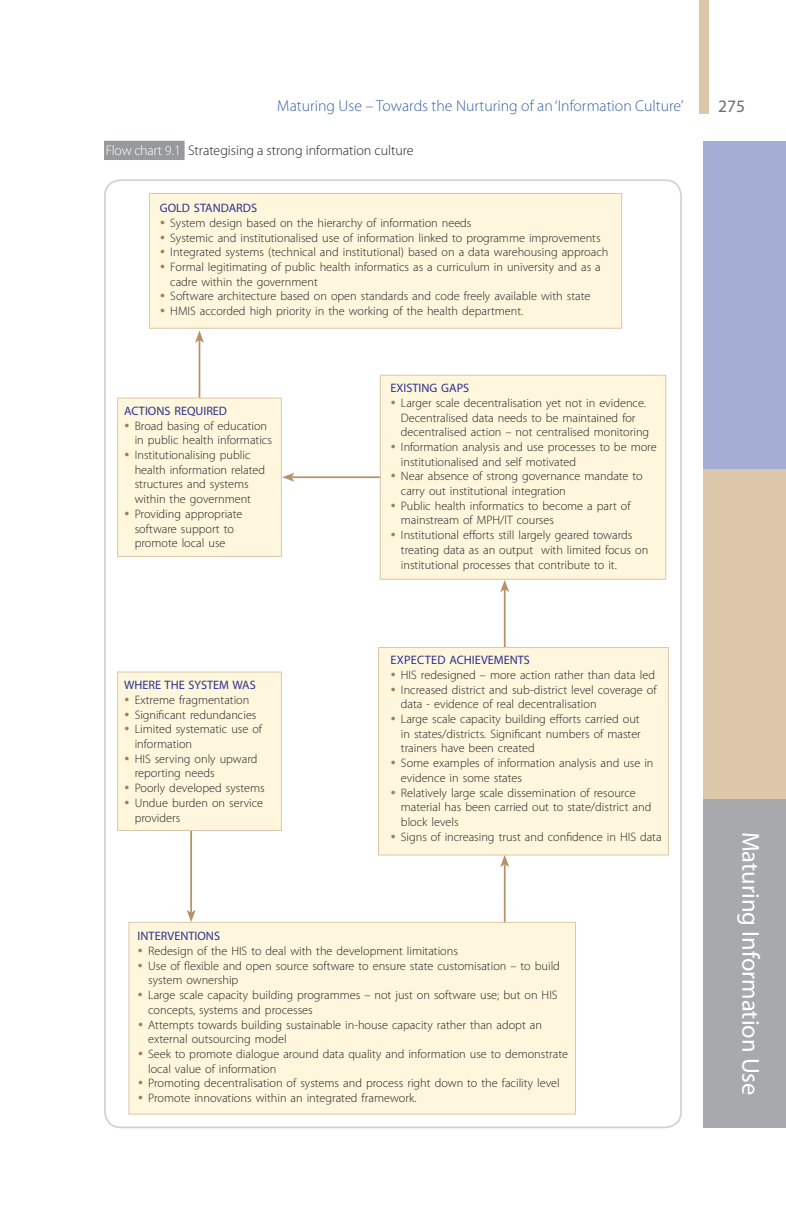
<style>
.page{position:relative;width:786px;height:1227px;background:#fff}
.page>*{position:absolute;margin:0;border:0;box-sizing:border-box;transform-origin:0 0}
.t1{font:24.5px "Myriad Pro";color:#fff}
.t2{font:17.5px "Myriad Pro";color:#6c6d70}
.t3{font:300 15.75px "Myriad Pro";color:#3b61a4}
.t4{font:300 14px "Myriad Pro";color:#231f20}
.t5{font:300 12.25px/14.7px "Myriad Pro";color:#231f20}
.t6{font:12.25px "Myriad Pro";color:#2e3092}
.s1{color:#fff}
.s2{color:#a67c4d}
</style>
<div class="page">
<svg style="left:699px;top:0;width:10px;height:113px"></svg>
<div style="left:703px;top:141px;width:82px;height:328px;background:#a4aed4"></div>
<div style="left:703px;top:469px;width:82px;height:330px;background:#dcc7aa"></div>
<div style="left:703px;top:799px;width:82px;height:328px;background:#a8a9ad"></div>
<div style="left:104px;top:141px;width:80px;height:19px;background:#97999c"></div>
<hr style="left:198px;top:340px;width:2px;height:58px;background:#b79268">
<svg style="left:195px;top:330px;width:9px;height:13px"></svg>
<hr style="left:291px;top:476px;width:89px;height:2px;background:#b79268">
<svg style="left:282px;top:473px;width:12px;height:8px"></svg>
<hr style="left:503px;top:589px;width:2px;height:58px;background:#b79268">
<svg style="left:500px;top:580px;width:9px;height:12px"></svg>
<hr style="left:190px;top:830px;width:2px;height:82px;background:#b79268">
<svg style="left:187px;top:909px;width:8px;height:13px"></svg>
<hr style="left:503px;top:864px;width:2px;height:58px;background:#b79268">
<svg style="left:500px;top:855px;width:9px;height:12px"></svg>
<div style="left:128px;top:922px;width:448px;height:192px;background:#fef7dd;border:1px solid #dcc7aa"></div>
<div style="left:117px;top:671px;width:165px;height:160px;background:#fef7dd;border:1px solid #dcc7aa"></div>
<div style="left:149px;top:193px;width:473px;height:136px;background:#fef7dd;border:1px solid #dcc7aa"></div>
<div style="left:380px;top:375px;width:286px;height:204px;background:#fef7dd;border:1px solid #dcc7aa"></div>
<div style="left:378px;top:647px;width:290px;height:208px;background:#fef7dd;border:1px solid #dcc7aa"></div>
<div style="left:117px;top:397px;width:165px;height:160px;background:#fef7dd;border:1px solid #dcc7aa"></div>
<p class="t3" style="left:277px;top:97px;width:407px">Maturing Use – Towards the Nurturing of an ‘Information Culture’</p>
<h2 class="t2" style="left:718px;top:95px;width:28px">275</h2>
<p class="t4" style="left:106px;top:142px;width:309px"><span class="s1">Flow chart 9.1</span> Strategising a strong information culture</p>
<p class="t6" style="left:160px;top:200px;width:98px">GOLD STANDARDS</p>
<p class="t5" style="left:160px;top:216px;width:313px"><span class="s2">•</span> System design based on the hierarchy of information needs</p>
<p class="t5" style="left:160px;top:230px;width:442px"><span class="s2">•</span> Systemic and institutionalised use of information linked to programme improvements</p>
<p class="t5" style="left:160px;top:245px;width:450px"><span class="s2">•</span> Integrated systems (technical and institutional) based on a data warehousing approach</p>
<p class="t5" style="left:170px;top:260px;width:432px;text-indent:-11px"><span class="s2">•</span> Formal legitimating of public health informatics as a curriculum in university and as a cadre within the government</p>
<p class="t5" style="left:160px;top:289px;width:432px"><span class="s2">•</span> Software architecture based on open standards and code freely available with state</p>
<p class="t5" style="left:160px;top:304px;width:365px"><span class="s2">•</span> HMIS accorded high priority in the working of the health department.</p>
<p class="t6" style="left:124px;top:403px;width:104px">ACTIONS REQUIRED</p>
<p class="t5" style="left:135px;top:418px;width:139px;text-indent:-11px"><span class="s2">•</span> Broad basing of education in public health informatics</p>
<p class="t5" style="left:135px;top:448px;width:132px;text-indent:-11px"><span class="s2">•</span> Institutionalising public health information related structures and systems within the government</p>
<p class="t5" style="left:124px;top:506px;width:120px;text-align:center"><span class="s2">•</span> Providing appropriate software support to promote local use</p>
<p class="t6" style="left:124px;top:677px;width:132px">WHERE THE SYSTEM WAS</p>
<p class="t5" style="left:124px;top:692px;width:127px"><span class="s2">•</span> Extreme fragmentation</p>
<p class="t5" style="left:124px;top:707px;width:134px"><span class="s2">•</span> Significant redundancies</p>
<p class="t5" style="left:135px;top:722px;width:129px;text-indent:-11px"><span class="s2">•</span> Limited systematic use of information</p>
<p class="t5" style="left:135px;top:751px;width:124px;text-indent:-11px"><span class="s2">•</span> HIS serving only upward reporting needs</p>
<p class="t5" style="left:124px;top:781px;width:142px"><span class="s2">•</span> Poorly developed systems</p>
<p class="t5" style="left:135px;top:795px;width:130px;text-indent:-11px"><span class="s2">•</span> Undue burden on service providers</p>
<p class="t6" style="left:390px;top:380px;width:79px">EXISTING GAPS</p>
<p class="t5" style="left:401px;top:395px;width:250px;text-indent:-11px"><span class="s2">•</span> Larger scale decentralisation yet not in evidence.<br>Decentralised data needs to be maintained for decentralised action – not centralised monitoring</p>
<p class="t5" style="left:401px;top:439px;width:257px;text-indent:-11px"><span class="s2">•</span> Information analysis and use processes to be more institutionalised and self motivated</p>
<p class="t5" style="left:401px;top:469px;width:243px;text-indent:-11px"><span class="s2">•</span> Near absence of strong governance mandate to carry out institutional integration</p>
<p class="t5" style="left:401px;top:498px;width:231px;text-indent:-11px"><span class="s2">•</span> Public health informatics to become a part of mainstream of MPH/IT courses</p>
<p class="t5" style="left:401px;top:528px;width:249px;text-indent:-11px"><span class="s2">•</span> Institutional efforts still largely geared towards treating data as an output with limited focus on institutional processes that contribute to it.</p>
<p class="t6" style="left:390px;top:652px;width:140px">EXP ECTED ACHIEVEMENTS</p>
<p class="t5" style="left:390px;top:667px;width:266px"><span class="s2">•</span> HIS redesigned – more action rather than data led</p>
<p class="t5" style="left:401px;top:682px;width:257px;text-indent:-11px"><span class="s2">•</span> Increased district and sub-district level coverage of data - evidence of real decentralisation</p>
<p class="t5" style="left:401px;top:711px;width:241px;text-align:justify;text-indent:-11px"><span class="s2">•</span> Large scale capacity building efforts carried out in states/districts. Significant numbers of master trainers have been created</p>
<p class="t5" style="left:401px;top:755px;width:254px;text-indent:-11px"><span class="s2">•</span> Some examples of information analysis and use in evidence in some states</p>
<p class="t5" style="left:401px;top:785px;width:252px;text-indent:-11px"><span class="s2">•</span> Relatively large scale dissemination of resource material has been carried out to state/district and block levels</p>
<p class="t5" style="left:390px;top:829px;width:273px"><span class="s2">•</span> Signs of increasing trust and confidence in HIS data</p>
<p class="t6" style="left:138px;top:928px;width:83px">INTERVENTIONS</p>
<p class="t5" style="left:138px;top:943px;width:322px"><span class="s2">•</span> Redesign of the HIS to deal with the development limitations</p>
<p class="t5" style="left:148px;top:958px;width:413px;text-indent:-11px"><span class="s2">•</span> Use of flexible and open source software to ensure state customisation – to build system ownership</p>
<p class="t5" style="left:148px;top:987px;width:410px;text-indent:-11px"><span class="s2">•</span> Large scale capacity building programmes – not just on software use; but on HIS concepts, systems and processes</p>
<p class="t5" style="left:148px;top:1017px;width:395px;text-indent:-11px"><span class="s2">•</span> Attempts towards building sustainable in-house capacity rather than adopt an external outsourcing model</p>
<p class="t5" style="left:148px;top:1046px;width:421px;text-indent:-11px"><span class="s2">•</span> Seek to promote dialogue around data quality and information use to demonstrate local value of information</p>
<p class="t5" style="left:138px;top:1076px;width:423px"><span class="s2">•</span> Promoting decentralisation of systems and process right down to the facility level</p>
<p class="t5" style="left:138px;top:1090px;width:280px"><span class="s2">•</span> Promote innovations within an integrated framework.</p>
<h1 class="t1" style="left:765px;top:831px;width:265px;rotate:90deg">MATURING INFORMATION USE</h1>
</div>
